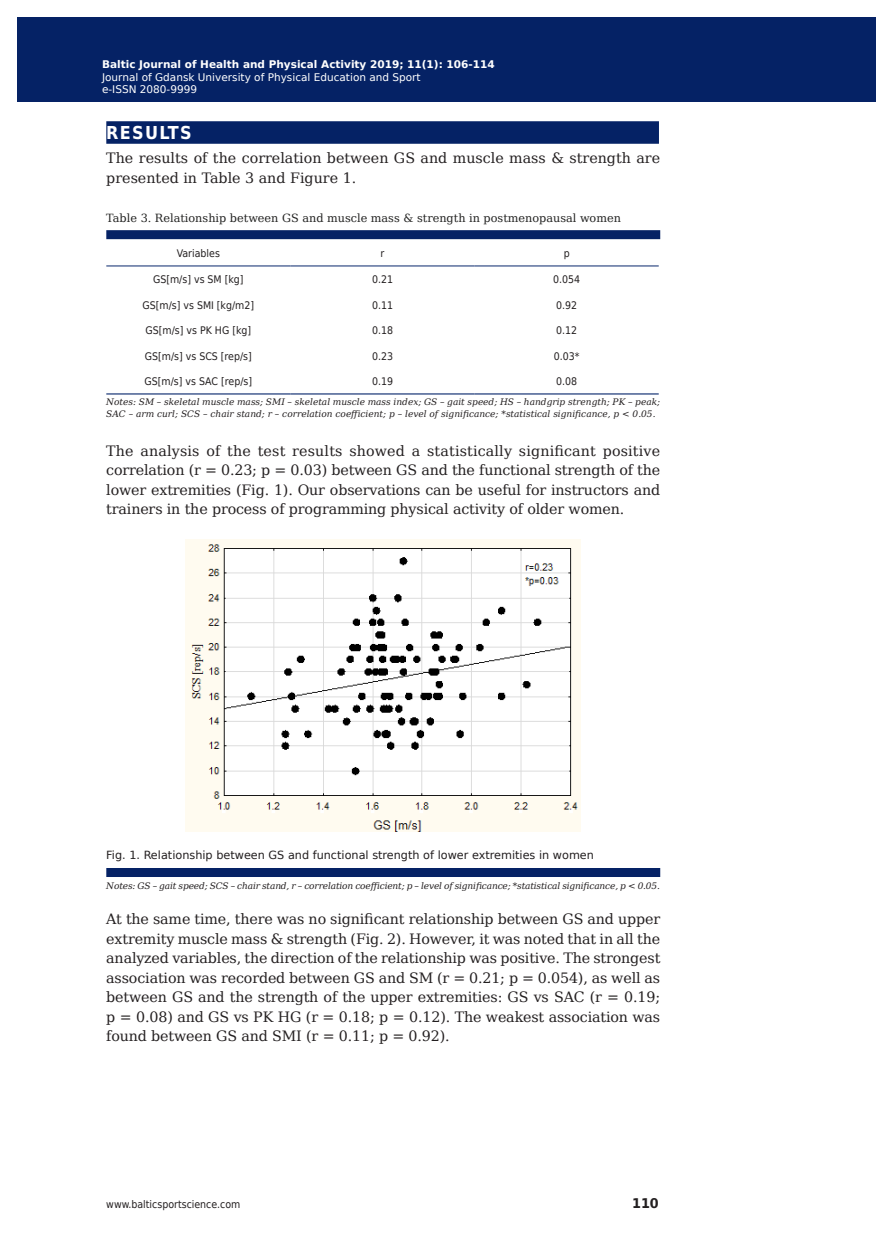
<style>
.page{position:relative;width:893px;height:1255px;background:#fff}
.page>*{position:absolute;margin:0;border:0;box-sizing:border-box;transform-origin:0 0}
.t1{font:700 17.85px "DejaVu Sans Condensed";letter-spacing:.07em;color:#fff}
.t2{font:14.25px/19.5px "DejaVu Serif";letter-spacing:-.01em;color:#231f20;text-align:justify}
.t3{font:700 13.35px "DejaVu Sans";color:#231f20;scale:.96 1}
.t4{font:11.25px "DejaVu Sans";color:#231f20}
.t5{font:11.25px "DejaVu Serif";color:#222221}
.t6{font:10.5px "DejaVu Sans Condensed";color:#231f20}
.t7{font:10.5px/12.6px "DejaVu Sans";color:#fff}
.t8{font:700 10.5px "DejaVu Sans";color:#fff}
.t9{font:italic 9px/12px "DejaVu Serif";color:#231f20}
</style>
<div class="page">
<div style="left:106px;top:121px;width:553px;height:23px;background:#052265"></div>
<div style="left:106px;top:230px;width:554px;height:9px;background:#052265"></div>
<div style="left:106px;top:868px;width:554px;height:9px;background:#052265"></div>
<hr style="left:106px;top:265px;width:184px;height:1px;background:#08276c">
<hr style="left:290px;top:265px;width:185px;height:1px;background:#08276c">
<hr style="left:475px;top:265px;width:184px;height:1px;background:#08276c">
<hr style="left:106px;top:393px;width:184px;height:1px;background:#08276c">
<hr style="left:290px;top:393px;width:185px;height:1px;background:#08276c">
<hr style="left:475px;top:393px;width:184px;height:1px;background:#08276c">
<img style="left:186px;top:540px;width:395px;height:292px">
<div style="left:17px;top:17px;width:855px;height:85px;background:#052265"></div>
<p class="t8" style="left:108px;top:55px;width:358px">Baltic Journal of Health and Physical Activity 2014; 1(1): 1-4</p>
<p class="t7" style="left:108px;top:70px;width:320px">Journal of Gdansk University of Physical Education and Sport e-I SN 2080-</p>
<p class="t8" style="left:102px;top:56px;width:394px">Baltic Journal of Health and Physical Activity 2019; 11(1): 106-114</p>
<p class="t7" style="left:102px;top:70px;width:320px">Journal of Gdansk University of Physical Education and Sport</p>
<p class="t7" style="left:102px;top:83px;width:102px">e-ISSN 2080-99999</p>
<p class="t1" style="left:106px;top:118px;width:87px">RESULTS</p>
<p class="t2" style="left:106px;top:148px;width:555px">The results of the correlation between GS and muscle mass &amp; strength are presented in Table 3 and Figure 1.</p>
<p class="t5" style="left:106px;top:209px;width:516px">Table 3. Relationship between GS and muscle mass &amp; strength in postmenopausal women</p>
<p class="t6" style="left:177px;top:245px;width:45px">Variables</p>
<p class="t6" style="left:381px;top:245px;width:5px">r</p>
<p class="t6" style="left:564px;top:245px;width:7px">p</p>
<p class="t6" style="left:153px;top:271px;width:92px">GS[m/s] vs SM [kg]</p>
<p class="t6" style="left:372px;top:271px;width:23px">0.21</p>
<p class="t6" style="left:553px;top:271px;width:29px">0.054</p>
<p class="t6" style="left:143px;top:296px;width:113px">GS[m/s] vs SMI [kg/m2]</p>
<p class="t6" style="left:372px;top:296px;width:23px">0.11</p>
<p class="t6" style="left:556px;top:296px;width:23px">0.92</p>
<p class="t6" style="left:146px;top:322px;width:107px">GS[m/s] vs PK HG [kg]</p>
<p class="t6" style="left:372px;top:322px;width:23px">0.18</p>
<p class="t6" style="left:556px;top:322px;width:23px">0.12</p>
<p class="t6" style="left:145px;top:347px;width:109px">GS[m/s] vs SCS [rep/s]</p>
<p class="t6" style="left:372px;top:347px;width:23px">0.23</p>
<p class="t6" style="left:554px;top:347px;width:27px">0.03*</p>
<p class="t6" style="left:145px;top:373px;width:109px">GS[m/s] vs SAC [rep/s]</p>
<p class="t6" style="left:372px;top:373px;width:23px">0.19</p>
<p class="t6" style="left:556px;top:373px;width:23px">0.08</p>
<p class="t9" style="left:106px;top:395px;width:555px">Notes: SM – skeletal muscle mass; SMI – skeletal muscle mass index; GS – gait speed; HS – handgrip strength; PK – peak;<br>SAC – arm curl; SCS – chair stand; r – correlation coefficient; p – level of significance; *statistical significance, p &lt; 0.05.</p>
<p class="t2" style="left:106px;top:440px;width:555px">The analysis of the test results showed a statistically significant positive correlation (r = 0.23; p = 0.03) between GS and the functional strength of the lower extremities (Fig. 1). Our observations can be useful for instructors and trainers in the process of programming physical activity of older women.</p>
<p class="t4" style="left:106px;top:846px;width:489px">Fig. 1. Relationship between GS and functional strength of lower extremities in women</p>
<p class="t9" style="left:106px;top:879px;width:555px">Notes: GS – gait speed; SCS – chair stand, r – correlation coefficient; p – level of significance; *statistical significance, p &lt; 0.05.</p>
<p class="t2" style="left:106px;top:908px;width:556px">At the same time, there was no significant relationship between GS and upper extremity muscle mass &amp; strength (Fig. 2). However, it was noted that in all the analyzed variables, the direction of the relationship was positive. The strongest association was recorded between GS and SM (r = 0.21; p = 0.054), as well as between GS and the strength of the upper extremities: GS vs SAC (r = 0.19; p = 0.08) and GS vs PK HG (r = 0.18; p = 0.12). The weakest association was found between GS and SMI (r = 0.11; p = 0.92).</p>
<p class="t6" style="left:106px;top:1195px;width:136px">www.balticsportscience.com</p>
<p class="t3" style="left:632px;top:1192px;width:29px">110</p>
</div>
